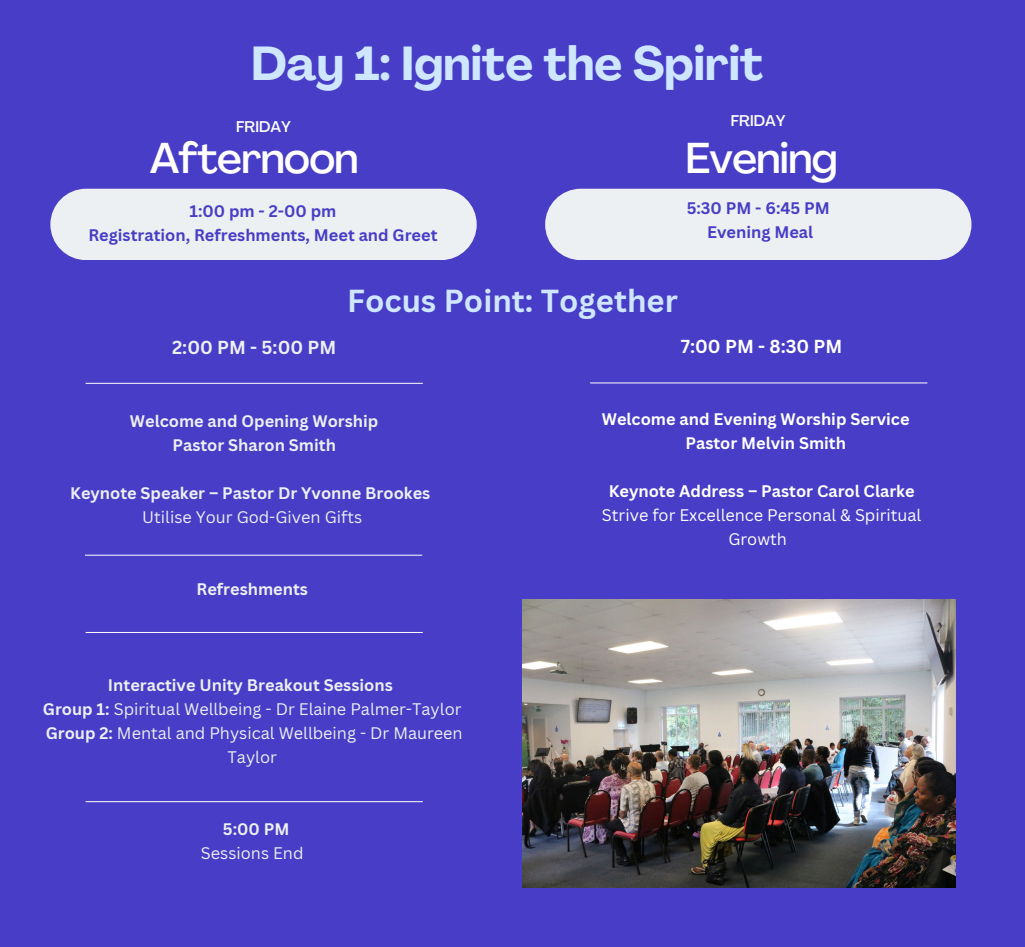
<style>
.page{position:relative;width:1025px;height:947px;background:#fff}
.page>*{position:absolute;margin:0;border:0;box-sizing:border-box;transform-origin:0 0}
.t1{font:700 47px "Agrandir";color:#cfe6ff}
.t2{font:500 42.6px "Agrandir";letter-spacing:-.015em;color:#fff}
.t3{font:700 31px "Canva Sans";color:#cfe6ff}
.t4{font:700 18.3px "Canva Sans";color:#edf0f2}
.t5{font:700 18.3px "Canva Sans";color:#fff}
.t6{font:16.3px/24px "Canva Sans";color:#edf0f2;text-align:center}
.t7{font:700 16.3px/24px "Canva Sans";color:#edf0f2;text-align:center}
.t8{font:700 16.3px/24px "Canva Sans";color:#fff}
.t9{font:700 16.3px/24px "Canva Sans";color:#473dc6;text-align:center}
.t10{font:16.3px/24px "Canva Sans";color:#fff;text-align:center}
.t11{font:500 15.3px "Agrandir";color:#fff}
.s1{font-weight:700}
</style>
<div class="page">
<div style="left:0;top:0;width:1024px;height:946px;background:#473dc6"></div>
<hr style="left:590px;top:382px;width:337px;height:1px;background:#fff">
<hr style="left:86px;top:383px;width:337px;height:1px;background:#fff">
<hr style="left:85px;top:555px;width:337px;height:1px;background:#fff">
<hr style="left:86px;top:632px;width:337px;height:1px;background:#fff">
<hr style="left:86px;top:801px;width:337px;height:1px;background:#fff">
<img style="left:523px;top:599px;width:432px;height:288px">
<div style="left:50px;top:189px;width:426px;height:71px;background:#edf0f2;border-radius:36px"></div>
<div style="left:545px;top:189px;width:426px;height:71px;background:#edf0f2;border-radius:36px"></div>
<p class="t1" style="left:251px;top:44px;width:514px">Day 1: Ignite the Spirit</p>
<h5 class="t11" style="left:236px;top:121px;width:56px">FRIDAY</h5>
<p class="t2" style="left:150px;top:141px;width:210px">Afternoon</p>
<p class="t9" style="left:88px;top:198px;width:350px">1:00 pm - 2-00 pm<br>Registration, Refreshments, Meet and Greet</p>
<p class="t11" style="left:731px;top:114px;width:56px">FRIDAY</p>
<p class="t2" style="left:685px;top:141px;width:154px">Evening</p>
<p class="t9" style="left:686px;top:196px;width:145px">5:30 PM - 6:45 PM<br>Evening Meal</p>
<p class="t3" style="left:347px;top:279px;width:332px">Focus Point: Together</p>
<h1 class="t4" style="left:172px;top:335px;width:166px">2:00 PM - 5:00 PM</h1>
<h4 class="t7" style="left:130px;top:408px;width:250px">Welcome and Opening Worship<br>Pastor Sharon Smith</h4>
<h4 class="t7" style="left:70px;top:480px;width:361px">Keynote Speaker – Pastor Dr Yvonne Brookes</h4>
<h1 class="t6" style="left:142px;top:504px;width:221px">Utilise Your God-Given Gifts</h1>
<h5 class="t7" style="left:196px;top:576px;width:113px">Refreshments</h5>
<h5 class="t7" style="left:108px;top:672px;width:286px">Interactive Unity Breakout Sessions</h5>
<h3 class="t6" style="left:43px;top:696px;width:420px"><span class="s1">Group 1:</span> Spiritual Wellbeing - Dr Elaine Palmer-Taylor</h3>
<h5 class="t6" style="left:46px;top:720px;width:418px"><span class="s1">Group 2:</span> Mental and Physical Wellbeing - Dr Maureen<br>Taylor</h5>
<p class="t7" style="left:223px;top:816px;width:68px">5:00 PM</p>
<p class="t6" style="left:201px;top:840px;width:104px">Sessions End</p>
<h2 class="t5" style="left:681px;top:333px;width:163px">7:00 PM - 8:30 PM</h2>
<h3 class="t8" style="left:685px;top:407px;width:225px;text-indent:-84px">Welcome and Evening Worship Service<br>Pastor Melvin Smith</h3>
<h5 class="t8" style="left:608px;top:479px;width:307px">Keynote Address – Pastor Carol Clarke</h5>
<p class="t10" style="left:602px;top:503px;width:321px">Strive for Excellence Personal &amp; Spiritual<br>Growth</p>
</div>
